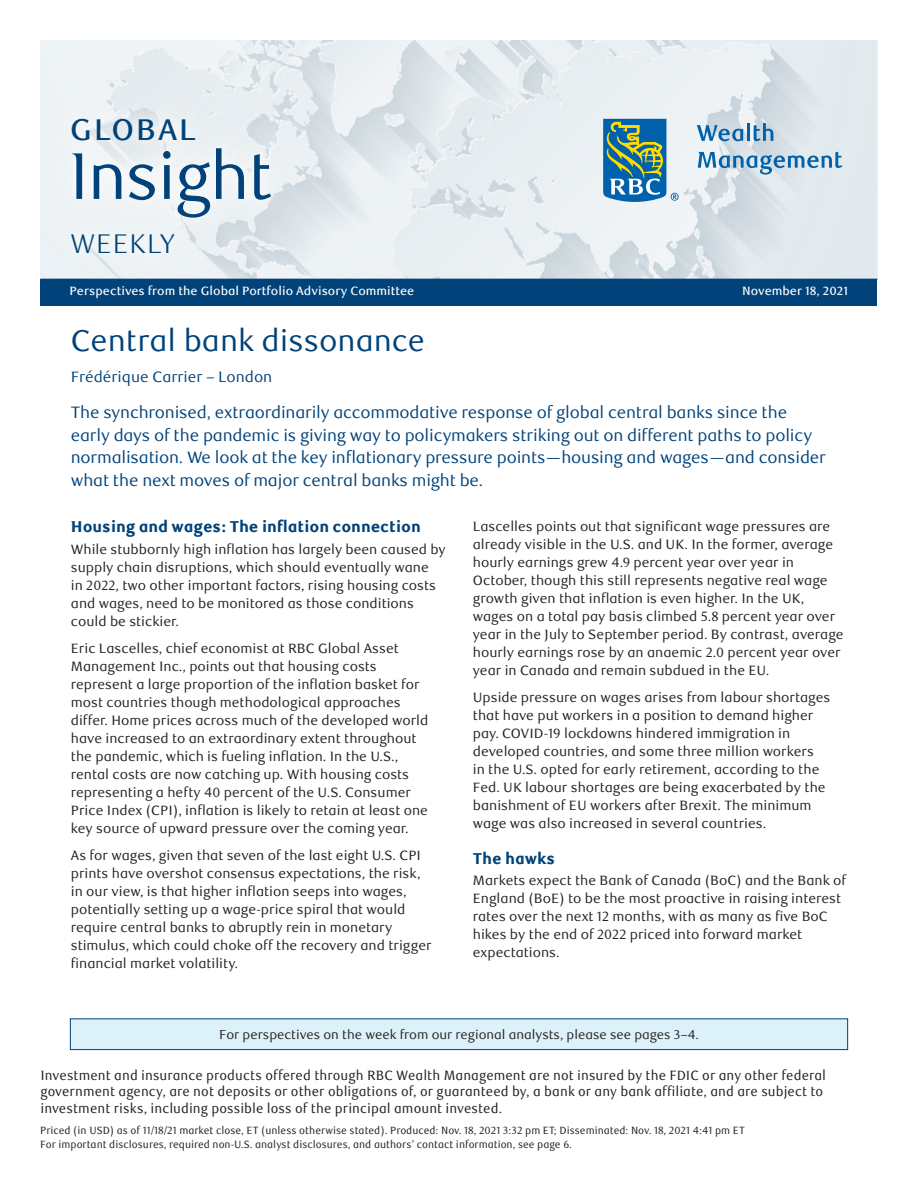
<style>
.page{position:relative;width:918px;height:1188px;background:#fff}
.page>*{position:absolute;margin:0;border:0;box-sizing:border-box;transform-origin:0 0}
.GI-GIW_Title{font:66px "RBC Display";color:#004279}
.GIW_Focus_Article_Au{font:30px "RBC Text";color:#004279}
.GI-GIW_Title-2{font:500 30px "RBC Text";letter-spacing:.05em;color:#004279}
.GI-GIW_Title-3{font:300 27px "RBC Text";letter-spacing:.025em;color:#004279}
.Intro_paragraph{font:16.5px/22.5px "RBC Text";letter-spacing:-.01em;color:#004279}
.Subhead_1{font:800 15.75px "RBC Text";letter-spacing:-.005em;color:#004279}
.GIW_Focus_Article_Au-2{font:15px "RBC Text";color:#004279}
.Body_Text{font:13.5px/18px "RBC Text";color:#231f20}
.Disclosure_Text{font:13.5px/16.5px "RBC Text Cond";letter-spacing:.005em;color:#231f20}
.t1{font:12.75px "RBC Text";color:#231f20}
.t2{font:500 12px "RBC Text";color:#fff}
.Tiny_Legal{font:10.5px/13.5px "RBC Text Cond";color:#231f20}
</style>
<div class="page">
<div style="left:70px;top:1019px;width:778px;height:31px;background:#dcf1fa"></div>
<div style="left:70px;top:1019px;width:778px;height:31px;border:1px solid #004279"></div>
<img style="left:40px;top:40px;width:838px;height:239px">
<div style="left:40px;top:279px;width:838px;height:27px;background:#004279"></div>
<svg style="left:45px;top:93px;width:250px;height:186px;background:#e6ecf0"></svg>
<div style="left:63px;top:110px;width:217px;height:152px;background:#fff;opacity:.75"></div>
<svg style="left:603px;top:119px;width:76px;height:83px;background:#6096a3"></svg>
<svg style="left:697px;top:125px;width:46px;height:16px"></svg>
<hr style="left:747px;top:123px;width:3px;height:18px;background:#0161aa">
<svg style="left:754px;top:123px;width:19px;height:18px"></svg>
<svg style="left:698px;top:152px;width:144px;height:23px;background:#a1c1d8"></svg>
<h1 class="GI-GIW_Title-2" style="left:70px;top:112px;width:128px">GLOBAL</h1>
<h1 class="GI-GIW_Title" style="left:70px;top:138px;width:203px">Insight</h1>
<h1 class="GI-GIW_Title-3" style="left:70px;top:228px;width:106px">WEEKLY</h1>
<p class="t2" style="left:70px;top:284px;width:346px">Perspectives from the Global Portfolio Advisory Committee</p>
<p class="t2" style="left:742px;top:284px;width:108px">November 18, 2021</p>
<p class="GIW_Focus_Article_Au" style="left:71px;top:323px;width:356px">Central bank dissonance</p>
<p class="GIW_Focus_Article_Au-2" style="left:71px;top:369px;width:203px">Frédérique Carrier – London</p>
<p class="Intro_paragraph" style="left:71px;top:402px;width:757px">The synchronised, extraordinarily accommodative response of global central banks since the early days of the pandemic is giving way to policymakers striking out on different paths to policy normalisation. We look at the key inflationary pressure points—housing and wages—and consider what the next moves of major central banks might be.</p>
<h2 class="Subhead_1" style="left:71px;top:518px;width:351px">Housing and wages: The inflation connection</h2>
<p class="Body_Text" style="left:71px;top:540px;width:376px">While stubbornly high inflation has largely been caused by supply chain disruptions, which should eventually wane<br>in 2022, two other important factors, rising housing costs and wages, need to be monitored as those conditions could be stickier.</p>
<p class="Body_Text" style="left:71px;top:640px;width:359px">Eric Lascelles, chief economist at RBC Global Asset Management Inc., points out that housing costs represent a large proportion of the inflation basket for most countries though methodological approaches differ. Home prices across much of the developed world have increased to an extraordinary extent throughout the pandemic, which is fueling inflation. In the U.S., rental costs are now catching up. With housing costs representing a hefty 40 percent of the U.S. Consumer Price Index (CPI), inflation is likely to retain at least one key source of upward pressure over the coming year.</p>
<p class="Body_Text" style="left:71px;top:847px;width:362px">As for wages, given that seven of the last eight U.S. CPI prints have overshot consensus expectations, the risk, in our view, is that higher inflation seeps into wages, potentially setting up a wage-price spiral that would require central banks to abruptly rein in monetary stimulus, which could choke off the recovery and trigger financial market volatility.</p>
<p class="Body_Text" style="left:473px;top:518px;width:372px">Lascelles points out that significant wage pressures are already visible in the U.S. and UK. In the former, average hourly earnings grew 4.9 percent year over year in October, though this still represents negative real wage growth given that inflation is even higher. In the UK, wages on a total pay basis climbed 5.8 percent year over year in the July to September period. By contrast, average hourly earnings rose by an anaemic 2.0 percent year over year in Canada and remain subdued in the EU.</p>
<p class="Body_Text" style="left:473px;top:689px;width:359px">Upside pressure on wages arises from labour shortages that have put workers in a position to demand higher pay. COVID-19 lockdowns hindered immigration in developed countries, and some three million workers<br>in the U.S. opted for early retirement, according to the Fed. UK labour shortages are being exacerbated by the banishment of EU workers after Brexit. The minimum wage was also increased in several countries.</p>
<h2 class="Subhead_1" style="left:473px;top:849px;width:84px">The hawks</h2>
<p class="Body_Text" style="left:473px;top:872px;width:375px">Markets expect the Bank of Canada (BoC) and the Bank of England (BoE) to be the most proactive in raising interest rates over the next 12 months, with as many as five BoC hikes by the end of 2022 priced into forward market expectations.</p>
<p class="t1" style="left:219px;top:1027px;width:481px">For perspectives on the week from our regional analysts, please see pages 3–4.</p>
<p class="Disclosure_Text" style="left:40px;top:1067px;width:787px">Investment and insurance products offered through RBC Wealth Management are not insured by the FDIC or any other federal government agency, are not deposits or other obligations of, or guaranteed by, a bank or any bank affiliate, and are subject to investment risks, including possible loss of the principal amount invested.</p>
<p class="Tiny_Legal" style="left:40px;top:1124px;width:706px">Priced (in USD) as of 11/18/21 market close, ET (unless otherwise stated). Produced: Nov. 18, 2021 3:32 pm ET; Disseminated: Nov. 18, 2021 4:41 pm ET<br>For important disclosures, required non-U.S. analyst disclosures, and authors’ contact information, see page 6.</p>
</div>
